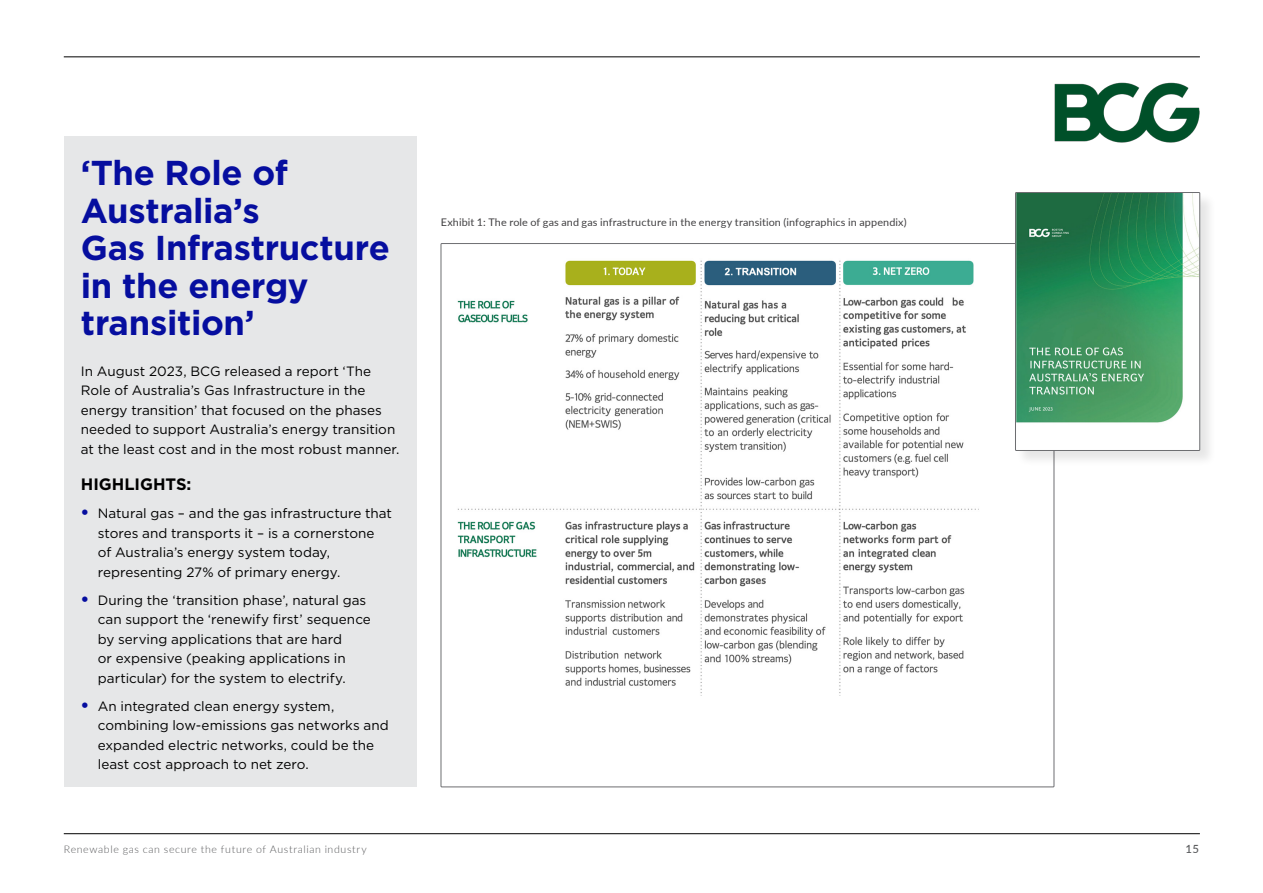
<style>
.page{position:relative;width:1263px;height:893px;background:#fff}
.page>*{position:absolute;margin:0;border:0;box-sizing:border-box;transform-origin:0 0}
.t1{font:700 34.5px/37.5px "Gotham";letter-spacing:-.01em;color:#060e9f}
.t2{font:700 16.5px "Gotham";letter-spacing:-.005em;color:#000}
.t3{font:13.5px/19.5px "Gotham";color:#000}
.t4{font:500 11.25px "Lato";color:#58595b}
.t5{font:10.5px "Lato";letter-spacing:.01em;color:#414042}
.t6{font:300 10.5px "Lato";letter-spacing:.06em;color:#58595b}
.s1{font-family:"Arial";font-weight:900;font-size:16.5px;color:#060e9f}
</style>
<div class="page">
<img style="left:1054px;top:82px;width:145px;height:60px">
<div style="left:64px;top:136px;width:353px;height:650px;background:#e6e7e8"></div>
<img style="left:457px;top:260px;width:522px;height:433px">
<div style="left:1015px;top:192px;width:201px;height:275px;background:#000;opacity:.1"></div>
<img style="left:1017px;top:194px;width:181px;height:255px">
<div style="left:1015px;top:192px;width:185px;height:259px;border:1px solid #6d6e71"></div>
<hr style="left:64px;top:833px;width:1136px;height:1px;background:#000">
<hr style="left:64px;top:57px;width:1136px;height:1px;background:#000">
<h1 class="t1" style="left:81px;top:154px;width:311px">‘The Role of<br>Australia’s<br>Gas Infrastructure in the energy transition’</h1>
<p class="t3" style="left:81px;top:361px;width:320px">In August 2023, BCG released a report ‘The Role of Australia’s Gas Infrastructure in the energy transition’ that focused on the phases needed to support Australia’s energy transition at the least cost and in the most robust manner.</p>
<p class="t2" style="left:81px;top:474px;width:112px">HIGHLIGHTS:</p>
<p class="t3" style="left:98px;top:504px;width:296px;text-indent:-17px"><span class="s1">•</span> Natural gas – and the gas infrastructure that stores and transports it – is a cornerstone<br>of Australia’s energy system today, representing 27% of primary energy.</p>
<p class="t3" style="left:98px;top:590px;width:275px;text-indent:-17px"><span class="s1">•</span> During the ‘transition phase’, natural gas can support the ‘renewify first’ sequence by serving applications that are hard<br>or expensive (peaking applications in particular) for the system to electrify.</p>
<p class="t3" style="left:98px;top:696px;width:292px;text-indent:-17px"><span class="s1">•</span> An integrated clean energy system, combining low-emissions gas networks and expanded electric networks, could be the least cost approach to net zero.</p>
<p class="t5" style="left:441px;top:215px;width:467px">Exhibit 1: The role of gas and gas infrastructure in the energy transition (infographics in appendix)</p>
<p class="t6" style="left:64px;top:841px;width:304px">Renewable gas can secure the future of Australian industry</p>
<p class="t4" style="left:1185px;top:840px;width:15px">15</p>
</div>
